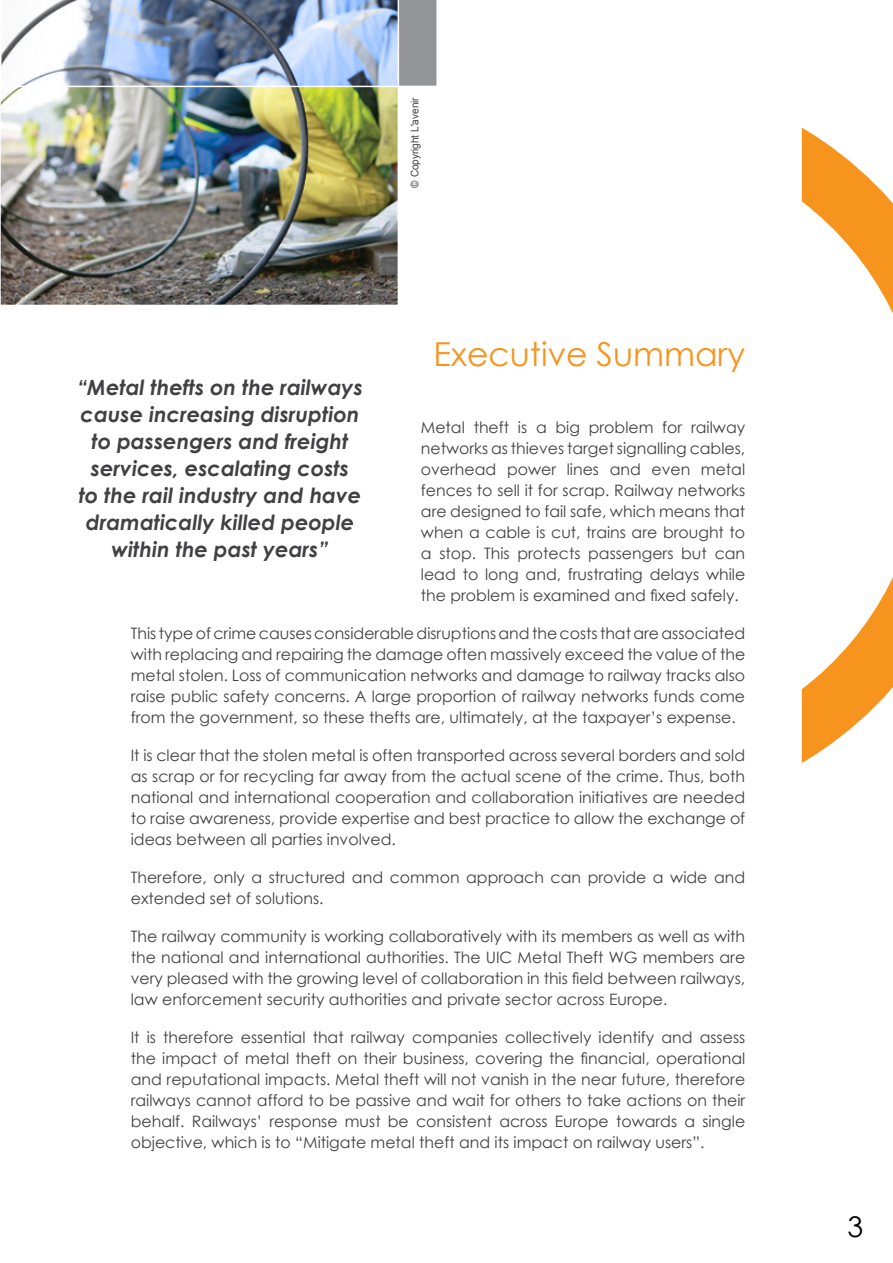
<style>
.page{position:relative;width:893px;height:1263px;background:#fff}
.page>*{position:absolute;margin:0;border:0;box-sizing:border-box;transform-origin:0 0}
.t1{font:33px "Century Gothic";color:#f7941e}
.t2{font:28.5px "Century Gothic";color:#000}
.t3{font:italic 700 21px/27px "Century Gothic";color:#414042;text-align:center}
.t4{font:15.75px/21px "Century Gothic";color:#414042;text-align:justify}
.t5{font:10.5px "Arial";color:#414042;scale:.95 1}
</style>
<div class="page">
<img style="left:0;top:87px;width:398px;height:218px">
<svg style="left:1px;top:0;width:436px;height:86px"></svg>
<svg style="left:802px;top:128px;width:91px;height:635px"></svg>
<p class="t5" style="left:408px;top:188px;width:97px;rotate:-90deg">© Copyright L'avenir</p>
<h1 class="t1" style="left:434px;top:331px;width:313px">Executive Summary</h1>
<h3 class="t3" style="left:77px;top:373px;width:288px">“Metal thefts on the railways cause increasing disruption to passengers and freight services, escalating costs<br>to the rail industry and have dramatically killed people within the past years”</h3>
<p class="t4" style="left:421px;top:417px;width:326px">Metal theft is a big problem for railway networks as thieves target signalling cables, overhead power lines and even metal fences to sell it for scrap. Railway networks are designed to fail safe, which means that when a cable is cut, trains are brought to a stop. This protects passengers but can lead to long and, frustrating delays while the problem is examined and fixed safely.</p>
<p class="t4" style="left:131px;top:623px;width:616px">This type of crime causes considerable disruptions and the costs that are associated with replacing and repairing the damage often massively exceed the value of the metal stolen. Loss of communication networks and damage to railway tracks also raise public safety concerns. A large proportion of railway networks funds come from the government, so these thefts are, ultimately, at the taxpayer’s expense.</p>
<p class="t4" style="left:131px;top:745px;width:616px">It is clear that the stolen metal is often transported across several borders and sold as scrap or for recycling far away from the actual scene of the crime. Thus, both national and international cooperation and collaboration initiatives are needed to raise awareness, provide expertise and best practice to allow the exchange of ideas between all parties involved.</p>
<p class="t4" style="left:131px;top:867px;width:616px">Therefore, only a structured and common approach can provide a wide and extended set of solutions.</p>
<p class="t4" style="left:131px;top:926px;width:616px">The railway community is working collaboratively with its members as well as with the national and international authorities. The UIC Metal Theft WG members are very pleased with the growing level of collaboration in this field between railways, law enforcement security authorities and private sector across Europe.</p>
<p class="t4" style="left:131px;top:1027px;width:616px">It is therefore essential that railway companies collectively identify and assess the impact of metal theft on their business, covering the financial, operational and reputational impacts. Metal theft will not vanish in the near future, therefore railways cannot afford to be passive and wait for others to take actions on their behalf. Railways’ response must be consistent across Europe towards a single objective, which is to “Mitigate metal theft and its impact on railway users”.</p>
<h2 class="t2" style="left:847px;top:1207px;width:17px">3</h2>
</div>
